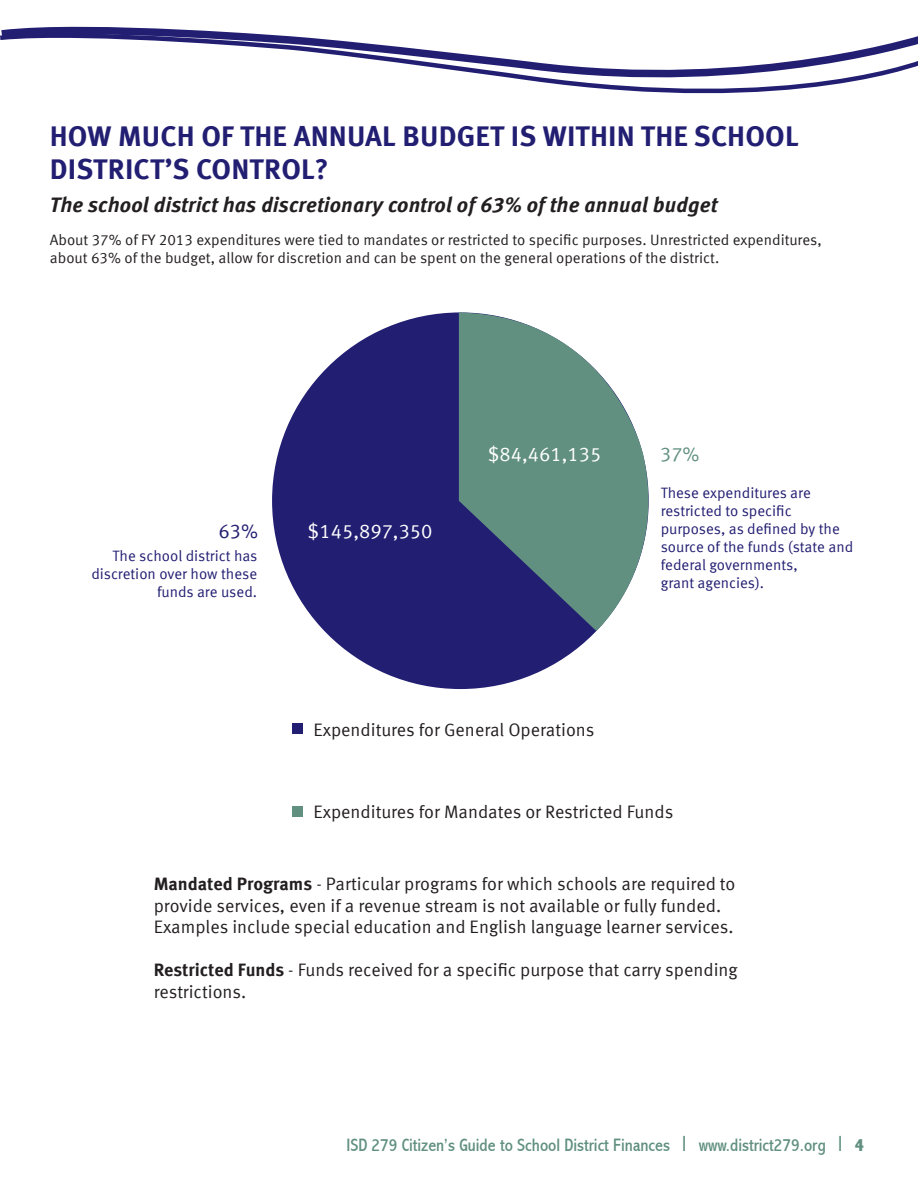
<style>
.page{position:relative;width:918px;height:1188px;background:#fff}
.page>*{position:absolute;margin:0;border:0;box-sizing:border-box;transform-origin:0 0}
.t1{font:700 28.5px/33px "Meta Offc";letter-spacing:.005em;color:#221e72}
.t2{font:italic 700 21px "Meta Offc";letter-spacing:.005em;color:#231f20}
.t3{font:19.8px "Meta Offc Norm";color:#fff}
.t4{font:19.8px "Meta Offc Norm";color:#619080}
.t5{font:19.8px "Meta Offc Norm";color:#221e72}
.t6{font:18px/21.6px "Meta Offc Norm";color:#231f20}
.t7{font:condensed 18px "Abadi";color:#619080}
.t8{font:15px/18px "Meta Offc Norm";color:#231f20}
.t9{font:15px/18px "Meta Offc Norm";color:#221e72}
.s1{font-family:"Meta Offc";font-weight:700}
.s2{font-family:"Monotype Sorts";font-stretch:normal;font-size:21px}
.s3{font-weight:800}
</style>
<div class="page">
<svg style="left:0;top:26px;width:918px;height:68px"></svg>
<div style="left:272px;top:312px;width:377px;height:377px;background:#221e72;border-radius:50%"></div>
<svg style="left:459px;top:312px;width:190px;height:319px;fill:#619080"></svg>
<div style="left:292px;top:723px;width:11px;height:11px;background:#221e72"></div>
<div style="left:292px;top:806px;width:11px;height:11px;background:#619080"></div>
<h1 class="t1" style="left:50px;top:120px;width:750px">HOW MUCH OF TH E ANNUAL BUDGET IS WITH IN TH E SCHOOL<br>DISTRICT’S CONTROL?</h1>
<p class="t2" style="left:50px;top:192px;width:669px">The school district has discretionary control of 63% of the annual budget</p>
<p class="t8" style="left:50px;top:231px;width:773px">About 37% of FY 2013 expenditures were tied to mandates or restricted to specific purposes. Unrestricted expenditures, about 63% of the budget, allow for discretion and can be spent on the general operations of the district.</p>
<p class="t5" style="left:218px;top:520px;width:41px">63%</p>
<p class="t9" style="left:91px;top:547px;width:168px;text-align:right">The school district has discretion over how these funds are used.</p>
<p class="t3" style="left:307px;top:520px;width:127px">$145,897,350</p>
<p class="t3" style="left:487px;top:442px;width:116px">$84,461,135</p>
<p class="t6" style="left:313px;top:719px;width:283px">Expenditures for General Operations</p>
<p class="t4" style="left:660px;top:442px;width:41px">37%</p>
<p class="t9" style="left:661px;top:484px;width:194px">These expenditures are restricted to specific purposes, as defined by the source of the funds (state and federal governments,<br>grant agencies).</p>
<p class="t6" style="left:313px;top:801px;width:361px">Expenditures for Mandates or Restricted Funds</p>
<p class="t6" style="left:154px;top:873px;width:583px"><span class="s1">MANDATED PROGRAMS</span> - Particular programs for which schools are required to provide services, even if a revenue stream is not available or fully funded.<br>Examples include special education and English language learner services.</p>
<p class="t6" style="left:154px;top:960px;width:586px"><span class="s1">RESTRICTED FUNDS</span> - Funds received for a specific purpose that carry spending restrictions.</p>
<p class="t7" style="left:347px;top:1134px;width:519px">ISD 279 Citizen’s Guide to School District Finances <span class="s2">x</span> www.district279.org <span class="s2">x</span> <span class="s3">4</span></p>
</div>
